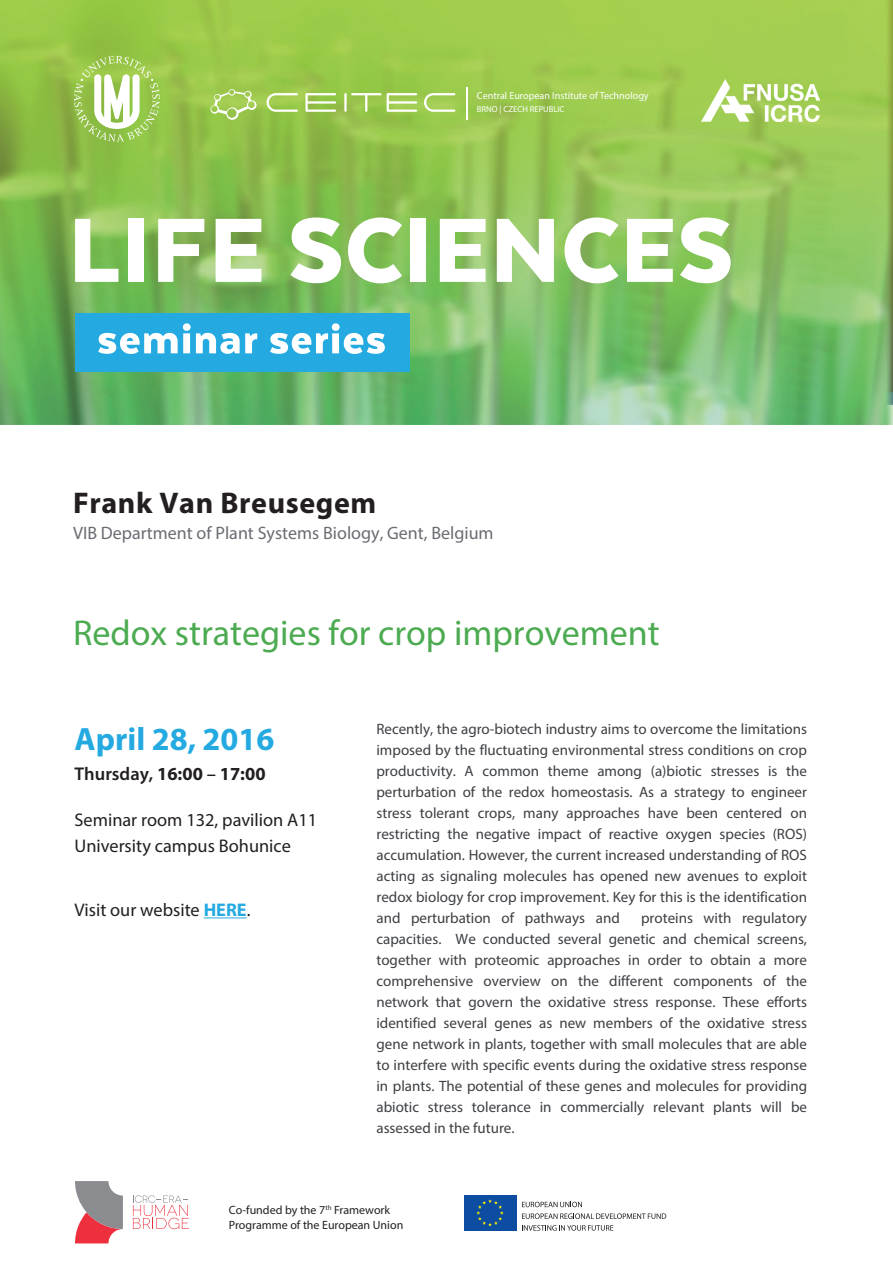
<style>
.page{position:relative;width:893px;height:1263px;background:#fff}
.page>*{position:absolute;margin:0;border:0;box-sizing:border-box;transform-origin:0 0}
.t1{font:36px "Myriad Pro";color:#4cab51}
.t2{font:700 32.4px "Myriad Pro";color:#24aae1}
.t3{font:700 30px "Myriad Pro";letter-spacing:.02em;color:#231f20}
.t4{font:600 18.45px "Myriad Pro";color:#231f20}
.t5{font:18.3px/26.1px "Myriad Pro";color:#231f20}
.t6{font:18px "Myriad Pro";color:#6a6c73}
.t7{font:15px/21px "Myriad Pro";color:#3c3f43;text-align:justify}
.t8{font:12px/15px "Myriad Pro";color:#231f20}
.t9{font:10.05px "Myriad Pro";color:#fff}
.t10{font:8.55px "Myriad Pro";color:#fff}
.s1{font-weight:700}
.s2{font-weight:700;color:#24aae1}
</style>
<div class="page">
<img style="left:0;top:0;width:893px;height:424px">
<svg style="left:75px;top:219px;width:43px;height:63px"></svg>
<div style="left:129px;top:219px;width:15px;height:63px;background:#fff"></div>
<svg style="left:158px;top:219px;width:46px;height:63px"></svg>
<svg style="left:216px;top:219px;width:45px;height:63px"></svg>
<svg style="left:290px;top:217px;width:51px;height:66px"></svg>
<svg style="left:348px;top:217px;width:54px;height:66px"></svg>
<div style="left:410px;top:219px;width:16px;height:63px;background:#fff"></div>
<svg style="left:440px;top:219px;width:46px;height:63px"></svg>
<svg style="left:497px;top:219px;width:57px;height:63px"></svg>
<svg style="left:564px;top:217px;width:54px;height:66px"></svg>
<svg style="left:627px;top:219px;width:46px;height:63px"></svg>
<svg style="left:680px;top:217px;width:51px;height:66px"></svg>
<div style="left:75px;top:313px;width:335px;height:58px;background:#24aae1"></div>
<svg style="left:98px;top:323px;width:159px;height:31px"></svg>
<svg style="left:270px;top:323px;width:115px;height:31px"></svg>
<div style="left:464px;top:1195px;width:52px;height:36px;background:#0d4da1"></div>
<svg style="left:476px;top:1199px;width:28px;height:27px"></svg>
<svg style="left:522px;top:1202px;width:60px;height:5px"></svg>
<svg style="left:522px;top:1213px;width:144px;height:6px"></svg>
<svg style="left:522px;top:1225px;width:91px;height:6px"></svg>
<hr style="left:204px;top:917px;width:43px;height:1px;background:#24aae1">
<svg style="left:74px;top:56px;width:86px;height:86px"></svg>
<svg style="left:210px;top:89px;width:47px;height:31px"></svg>
<svg style="left:267px;top:93px;width:188px;height:19px"></svg>
<hr style="left:466px;top:87px;width:1px;height:33px;background:#fff">
<svg style="left:75px;top:1181px;width:48px;height:62px"></svg>
<svg style="left:133px;top:1195px;width:56px;height:34px"></svg>
<img style="left:701px;top:79px;width:118px;height:42px">
<p class="t9" style="left:477px;top:89px;width:173px">Central European Institute of Technology</p>
<p class="t10" style="left:477px;top:104px;width:89px">BRNO | CZECH REPUBLIC</p>
<h3 class="t3" style="left:73px;top:483px;width:305px">Frank Van Breusegem</h3>
<p class="t6" style="left:73px;top:522px;width:422px">VIB Department of Plant Systems Biology, Gent, Belgium</p>
<h1 class="t1" style="left:73px;top:610px;width:588px">Redox strategies for crop improvement</h1>
<h2 class="t2" style="left:75px;top:718px;width:201px">April 28, 2016</h2>
<p class="t4" style="left:75px;top:762px;width:192px">Thursday, <span class="s1">16:00</span> – <span class="s1">17:00</span></p>
<p class="t5" style="left:75px;top:807px;width:244px">Seminar room 132, pavilion A11<br>University campus Bohunice</p>
<p class="t5" style="left:75px;top:896px;width:177px">Visit our website <span class="s2">HERE</span>.</p>
<p class="t7" style="left:376px;top:718px;width:432px">Recently, the agro-biotech industry aims to overcome the limitations imposed by the fluctuating environmental stress conditions on crop productivity. A common theme among (a)biotic stresses is the perturbation of the redox homeostasis. As a strategy to engineer stress tolerant crops, many approaches have been centered on restricting the negative impact of reactive oxygen species (ROS) accumulation. However, the current increased understanding of ROS acting as signaling molecules has opened new avenues to exploit redox biology for crop improvement. Key for this is the identification and perturbation of pathways and</p>
<p class="t7" style="left:376px;top:907px;width:432px;text-indent:265px">proteins with regulatory capacities. We conducted several genetic and chemical screens, together with proteomic approaches in order to obtain a more comprehensive overview on the different components of the network that govern the oxidative stress response. These efforts identified several genes as new members of the oxidative stress gene network in plants, together with small molecules that are able to interfere with specific events during the oxidative stress response in plants. The potential of these genes and molecules for providing abiotic stress tolerance in commercially relevant plants will be assessed in the future.</p>
<p class="t8" style="left:229px;top:1202px;width:176px">Co-funded by the 7<sup>th</sup> Framework<br>Programme of the European Union</p>
</div>
